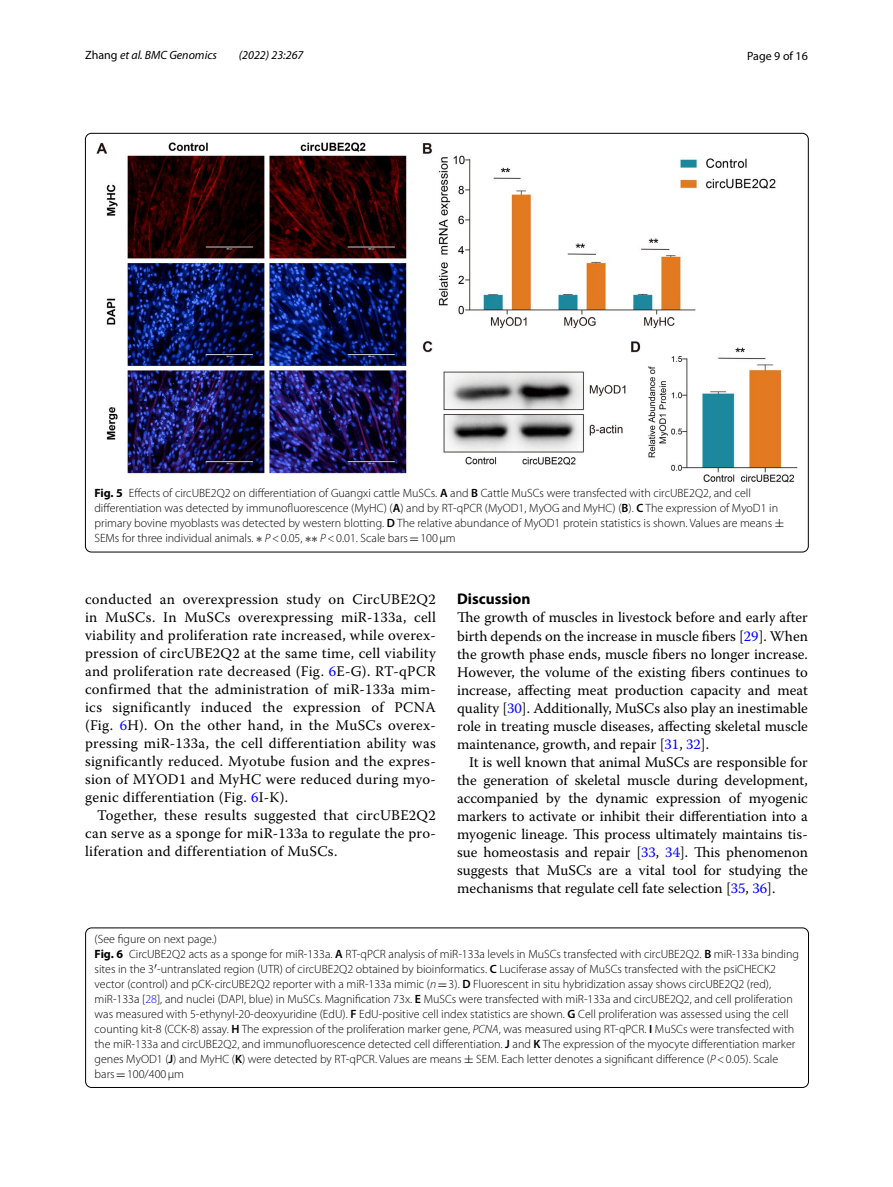
<style>
.page{position:relative;width:893px;height:1187px;background:#fff}
.page>*{position:absolute;margin:0;border:0;box-sizing:border-box;transform-origin:0 0}
.t1{font:700 15.45px "Myriad Pro";color:#000}
.t2{font:14.7px/18px "Warnock Pro";letter-spacing:.01em;color:#000;text-align:justify}
.t3{font:300 12px/15px "Myriad Pro";color:#000}
.t4{font:italic 12px "Myriad Pro";color:#000}
.t5{font:12px "Myriad Pro";color:#000}
.s1{font-style:normal}
.s2{font-weight:700}
.s3{font-weight:600}
.s4{font-family:"MTSY";font-weight:400}
.s5{font-style:italic}
.s6{color:#00f}
</style>
<div class="page">
<img style="left:97px;top:142px;width:700px;height:340px">
<div style="left:85px;top:927px;width:724px;height:160px;border:1px solid #000;border-radius:6px"></div>
<p class="t4" style="left:85px;top:48px;width:133px"><span class="s1">Zhang</span> et al. BMC Genomics</p>
<p class="t4" style="left:239px;top:48px;width:66px">(2022) 23:267</p>
<p class="t5" style="left:747px;top:48px;width:62px">Page 9 of 16</p>
<p class="t3" style="left:94px;top:486px;width:691px"><span class="s2">Fig. 5</span> Effects of circUBE2Q2 on differentiation of Guangxi cattle MuSCs. <span class="s3">A</span> and <span class="s3">B</span> Cattle MuSCs were transfected with circUBE2Q2, and cell differentiation was detected by immunofluorescence (MyHC) (<span class="s3">A</span>) and by RT-qPCR (MyOD1, MyOG and MyHC) (<span class="s3">B</span>). <span class="s3">C</span> The expression of MyoD1 in primary bovine myoblasts was detected by western blotting. <span class="s3">D</span> The relative abundance of MyOD1 protein statistics is shown. Values are means <span class="s4">± </span>SEMs for three individual animals. <span class="s4">∗</span> <span class="s5">P</span>&lt;0.05, <span class="s4">∗∗</span> <span class="s5">P</span>&lt;0.01. Scale bars<span class="s4">=</span>100μm</p>
<p class="t2" style="left:85px;top:589px;width:352px">conducted an overexpression study on CircUBE2Q2 in MuSCs. In MuSCs overexpressing miR-133a, cell viability and proliferation rate increased, while overex&shy;pression of circUBE2Q2 at the same time, cell viability and proliferation rate decreased (Fig. <span class="s6">6</span>E-G). RT-qPCR confirmed that the administration of miR-133a mim&shy;ics significantly induced the expression of PCNA (Fig. <span class="s6">6</span>H). On the other hand, in the MuSCs overex&shy;pressing miR-133a, the cell differentiation ability was significantly reduced. Myotube fusion and the expres&shy;sion of MYOD1 and MyHC were reduced during myo&shy;genic differentiation (Fig. <span class="s6">6</span>I-K).</p>
<p class="t2" style="left:85px;top:805px;width:352px;text-indent:12px">Together, these results suggested that circUBE2Q2 can serve as a sponge for miR-133a to regulate the pro&shy;liferation and differentiation of MuSCs.</p>
<p class="t3" style="left:95px;top:931px;width:124px">(See figure on next page.)</p>
<p class="t1" style="left:457px;top:589px;width:75px">Discussion</p>
<p class="t2" style="left:457px;top:608px;width:352px">The growth of muscles in livestock before and early after birth depends on the increase in muscle fibers [<span class="s6">29</span>]. When the growth phase ends, muscle fibers no longer increase.<br>However, the volume of the existing fibers continues to increase, affecting meat production capacity and meat quality [<span class="s6">30</span>]. Additionally, MuSCs also play an inestimable role in treating muscle diseases, affecting skeletal muscle maintenance, growth, and repair [<span class="s6">31</span>, <span class="s6">32</span>].</p>
<p class="t2" style="left:457px;top:752px;width:352px;text-indent:12px">It is well known that animal MuSCs are responsible for the generation of skeletal muscle during development, accompanied by the dynamic expression of myogenic markers to activate or inhibit their differentiation into a myogenic lineage. This process ultimately maintains tis&shy;sue homeostasis and repair [<span class="s6">33</span>, <span class="s6">34</span>]. This phenomenon suggests that MuSCs are a vital tool for studying the mechanisms that regulate cell fate selection [<span class="s6">35</span>, <span class="s6">36</span>].</p>
<p class="t3" style="left:95px;top:946px;width:706px"><span class="s2">Fig. 6</span> CircUBE2Q2 acts as a sponge for miR-133a. <span class="s3">A</span> RT-qPCR analysis of miR-133a levels in MuSCs transfected with circUBE2Q2. <span class="s3">B</span> miR-133a binding sites in the 3 -untranslated region (UTR) of circUBE2Q2 obtained by bioinformatics. <span class="s3">C</span> Luciferase assay of MuSCs transfected with the psiCHECK2 vector (control) and pCK-circUBE2Q2 reporter with a miR-133a mimic (<span class="s5">n</span><span class="s4">=</span>3). <span class="s3">D</span> Fluorescent in situ hybridization assay shows circUBE2Q2 (red), miR-133a [<span class="s6">28</span>], and nuclei (DAPI, blue) in MuSCs. Magnification 73x. <span class="s3">E</span> MuSCs were transfected with miR-133a and circUBE2Q2, and cell proliferation was measured with 5-ethynyl-20-deoxyuridine (EdU). <span class="s3">F</span> EdU-positive cell index statistics are shown. <span class="s3">G</span> Cell proliferation was assessed using the cell counting kit-8 (CCK-8) assay. <span class="s3">H</span> The expression of the proliferation marker gene, <span class="s5">PCNA</span>, was measured using RT-qPCR. <span class="s3">I</span> MuSCs were transfected with the miR-133a and circUBE2Q2, and immunofluorescence detected cell differentiation. <span class="s3">J</span> and <span class="s3">K</span> The expression of the myocyte differentiation marker genes MyOD1 (<span class="s3">J</span>) and MyHC (<span class="s3">K</span>) were detected by RT-qPCR. Values are means <span class="s4">±</span> SEM. Each letter denotes a significant difference (<span class="s5">P</span>&lt;0.05). Scale bars<span class="s4">=</span>100/400μm</p>
</div>
